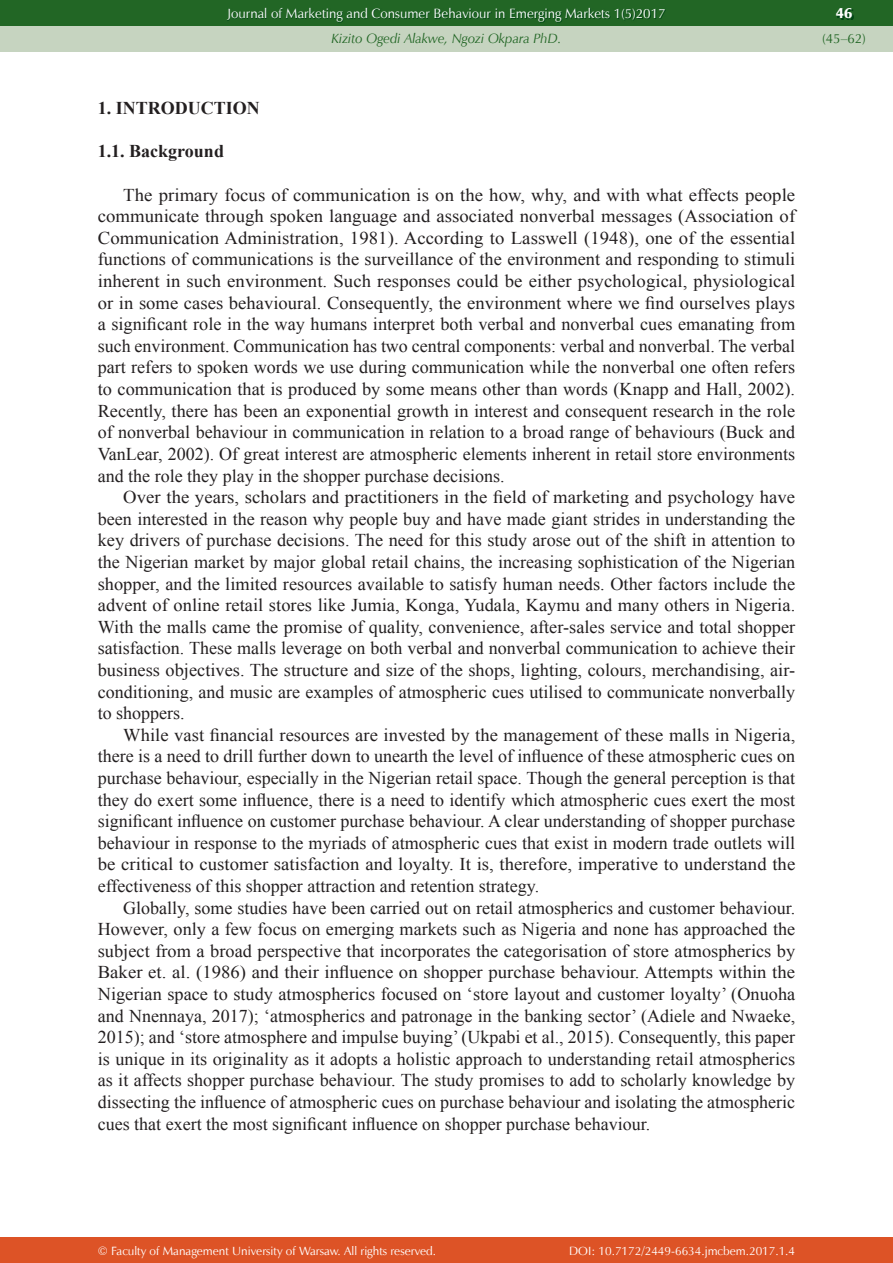
<style>
.page{position:relative;width:893px;height:1263px;background:#fff}
.page>*{position:absolute;margin:0;border:0;box-sizing:border-box;transform-origin:0 0}
.t1{font:18px/21.6px "Times New Roman";color:#231f20;text-align:justify;scale:1.04 1}
.t2{font:18px/21.6px "Times New Roman";color:#231f20;text-align:justify}
.t3{font:700 18px "Times New Roman";color:#231f20}
.t4{font:15px "Zapf Humnst Ult EU";color:#fff}
.t5{font:13.5px "Zapf Humnst EU";color:#fff}
.t6{font:italic 13.5px "Zapf Humnst EU";color:#226625}
.t7{font:13.5px "Zapf Humnst EU";color:#226625}
.t8{font:12px "Zapf Humnst EU";color:#fff}
</style>
<div class="page">
<div style="left:0;top:0;width:893px;height:51px;background:#c6d4c0"></div>
<div style="left:0;top:1237px;width:893px;height:26px;background:#dd5326"></div>
<div style="left:0;top:0;width:893px;height:26px;background:#226625"></div>
<img style="left:228px;top:9px;width:438px;height:14px">
<img style="left:837px;top:10px;width:16px;height:10px">
<p class="t5" style="left:227px;top:5px;width:440px">Journal of Marketing and Consumer Behaviour in Emerging Markets 1(5)2017</p>
<p class="t6" style="left:332px;top:30px;width:231px">Kizito Ogedi Alakwe, Ngozi Okpara PhD.</p>
<p class="t3" style="left:98px;top:98px;width:164px">1. INTRODUCTION</p>
<p class="t3" style="left:98px;top:141px;width:128px">1.1. Background</p>
<p class="t1" style="left:98px;top:184px;width:672px;text-indent:26px">The primary focus of communication is on the how, why, and with what effects people communicate through spoken language and associated nonverbal messages (Association of Communication Administration, 1981). According to Lasswell (1948), one of the essential functions of communications is the surveillance of the environment and responding to stimuli inherent in such environment. Such responses could be either psychological, physiological or in some cases behavioural. Consequently, the environment where we find ourselves plays a significant role in the way humans interpret both verbal and nonverbal cues emanating from such environment. Communication has two central components: verbal and nonverbal. The verbal part refers to spoken words we use during communication while the nonverbal one often refers to communication that is produced by some means other than words (Knapp and Hall, 2002).<br>Recently, there has been an exponential growth in interest and consequent research in the role of nonverbal behaviour in communication in relation to a broad range of behaviours (Buck and VanLear, 2002). Of great interest are atmospheric elements inherent in retail store environments and the role they play in the shopper purchase decisions.</p>
<p class="t1" style="left:98px;top:486px;width:672px;text-indent:26px">Over the years, scholars and practitioners in the field of marketing and psychology have been interested in the reason why people buy and have made giant strides in understanding the key drivers of purchase decisions. The need for this study arose out of the shift in attention to the Nigerian market by major global retail chains, the increasing sophistication of the Nigerian shopper, and the limited resources available to satisfy human needs. Other factors include the advent of online retail stores like Jumia, Konga, Yudala, Kaymu and many others in Nigeria.<br>With the malls came the promise of quality, convenience, after-sales service and total shopper satisfaction. These malls leverage on both verbal and nonverbal communication to achieve their business objectives. The structure and size of the shops, lighting, colours, merchandising, air&shy;conditioning, and music are examples of atmospheric cues utilised to communicate nonverbally to shoppers.</p>
<p class="t2" style="left:98px;top:724px;width:699px;text-indent:26px">While vast financial resources are invested by the management of these malls in Nigeria, there is a need to drill further down to unearth the level of influence of these atmospheric cues on purchase behaviour, especially in the Nigerian retail space. Though the general perception is that they do exert some influence, there is a need to identify which atmospheric cues exert the most significant influence on customer purchase behaviour. A clear understanding of shopper purchase behaviour in response to the myriads of atmospheric cues that exist in modern trade outlets will be critical to customer satisfaction and loyalty. It is, therefore, imperative to understand the effectiveness of this shopper attraction and retention strategy.</p>
<p class="t2" style="left:98px;top:897px;width:699px;text-indent:26px">Globally, some studies have been carried out on retail atmospherics and customer behaviour.<br>However, only a few focus on emerging markets such as Nigeria and none has approached the subject from a broad perspective that incorporates the categorisation of store atmospherics by Baker et. al. (1986) and their influence on shopper purchase behaviour. Attempts within the Nigerian space to study atmospherics focused on ‘store layout and customer loyalty’ (Onuoha and Nnennaya, 2017); ‘atmospherics and patronage in the banking sector’ (Adiele and Nwaeke, 2015); and ‘store atmosphere and impulse buying’ (Ukpabi et al., 2015). Consequently, this paper is unique in its originality as it adopts a holistic approach to understanding retail atmospherics as it affects shopper purchase behaviour. The study promises to add to scholarly knowledge by dissecting the influence of atmospheric cues on purchase behaviour and isolating the atmospheric cues that exert the most significant influence on shopper purchase behaviour.</p>
<p class="t4" style="left:836px;top:4px;width:18px">46</p>
<p class="t7" style="left:822px;top:30px;width:45px">(45–62)</p>
<p class="t8" style="left:98px;top:1243px;width:340px">© Faculty of Management University of Warsaw. All rights reserved.</p>
<p class="t8" style="left:569px;top:1243px;width:227px">DOI: 10.7172/2449-6634.jmcbem.2017.1.4</p>
</div>
